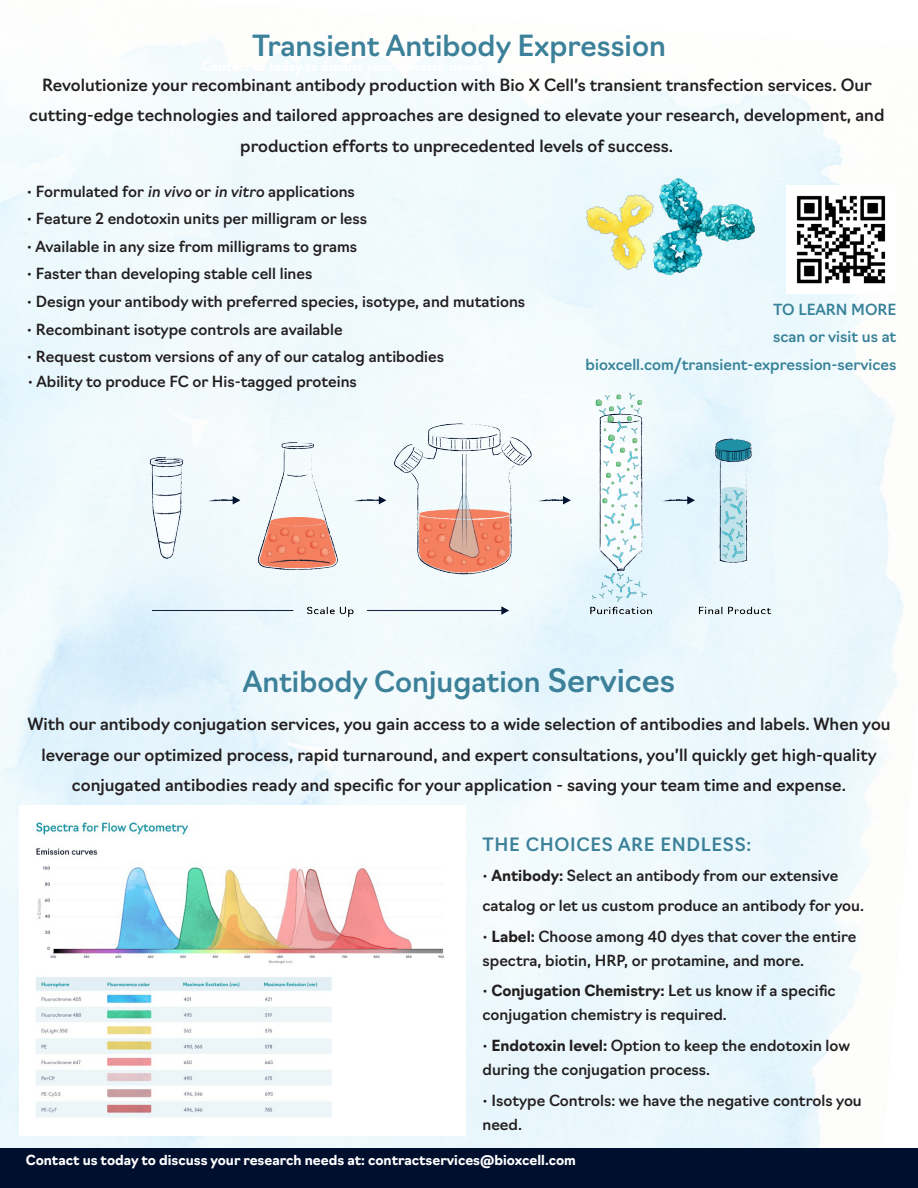
<style>
.page{position:relative;width:918px;height:1188px;background:#fff}
.page>*{position:absolute;margin:0;border:0;box-sizing:border-box;transform-origin:0 0}
.t1{font:500 28.5px "Navigo";color:#3c8199}
.t2{font:500 18px "Navigo";letter-spacing:.04em;color:#3c8199}
.t3{font:500 16.5px/30.6px "Navigo";color:#231f20;text-align:center}
.t4{font:500 15px/24px "Navigo";color:#231f20}
.t5{font:500 15px "Navigo";color:#378299}
.t6{font:700 13.5px "Navigo";color:#fff}
.s1{font-style:italic}
.s2{font-size:31.5px}
.s3{font-weight:700}
</style>
<div class="page">
<img style="left:0;top:38px;width:918px;height:1111px">
<div style="left:0;top:1149px;width:918px;height:39px;background:#010f2e"></div>
<img style="left:787px;top:185px;width:108px;height:109px">
<img style="left:649px;top:176px;width:105px;height:107px">
<img style="left:572px;top:179px;width:102px;height:102px">
<img style="left:116px;top:357px;width:690px;height:302px">
<img style="left:20px;top:806px;width:445px;height:329px">
<p class="t1" style="left:252px;top:23px;width:415px">Transient Antibody Expression</p>
<p class="t3" style="left:29px;top:68px;width:857px">Revolutionize your recombinant antibody production with Bio X Cell’s transient transfection services. Our cutting-edge technologies and tailored approaches are designed to elevate your research, development, and production efforts to unprecedented levels of success.</p>
<p class="t4" style="left:27px;top:178px;width:330px">• Formulated for <span class="s1">in vivo</span> or <span class="s1">in vitro</span> applications</p>
<p class="t4" style="left:27px;top:206px;width:342px">• Feature 2 endotoxin units per milligram or less</p>
<p class="t4" style="left:27px;top:233px;width:332px">• Available in any size from milligrams to grams</p>
<p class="t4" style="left:27px;top:261px;width:287px">• Faster than developing stable cell lines</p>
<p class="t4" style="left:27px;top:288px;width:500px">• Design your antibody with preferred species, isotype, and mutations</p>
<p class="t4" style="left:27px;top:316px;width:317px">• Recombinant isotype controls are available</p>
<p class="t4" style="left:27px;top:344px;width:419px">• Request custom versions of any of our catalog antibodies</p>
<p class="t4" style="left:28px;top:368px;width:330px">• Ability to produce FC or His-tagged proteins</p>
<p class="t5" style="left:773px;top:298px;width:125px">TO LEARN MORE</p>
<p class="t5" style="left:773px;top:325px;width:125px">scan or visit us at</p>
<p class="t5" style="left:586px;top:353px;width:312px">bioxcell.com/transient-expression-services</p>
<p class="t1" style="left:243px;top:659px;width:434px">Antibody Conjugation <span class="s2">Services</span></p>
<p class="t3" style="left:27px;top:707px;width:865px">With our antibody conjugation services, you gain access to a wide selection of antibodies and labels. When you leverage our optimized process, rapid turnaround, and expert consultations, you’ll quickly get high-quality conjugated antibodies ready and specific for your application - saving your team time and expense.</p>
<p class="t2" style="left:483px;top:830px;width:270px">THE CHOICES ARE ENDLESS:</p>
<p class="t4" style="left:483px;top:859px;width:383px;line-height:30px">• <span class="s3">Antibody:</span> Select an antibody from our extensive catalog or let us custom produce an antibody for you.</p>
<p class="t4" style="left:483px;top:923px;width:375px">• <span class="s3">Label:</span> Choose among 40 dyes that cover the entire spectra, biotin, HRP, or protamine, and more.</p>
<p class="t4" style="left:483px;top:978px;width:355px">• <span class="s3">Conjugation Chemistry:</span> Let us know if a specific conjugation chemistry is required.</p>
<p class="t4" style="left:483px;top:1033px;width:369px">• <span class="s3">Endotoxin level:</span> Option to keep the endotoxin low during the conjugation process.</p>
<p class="t4" style="left:483px;top:1087px;width:381px">• Isotype Controls: we have the negative controls you need.</p>
<p class="t6" style="left:26px;top:1149px;width:552px">Contact us today to discuss your research needs at: contractservices@bioxcell.com</p>
</div>
